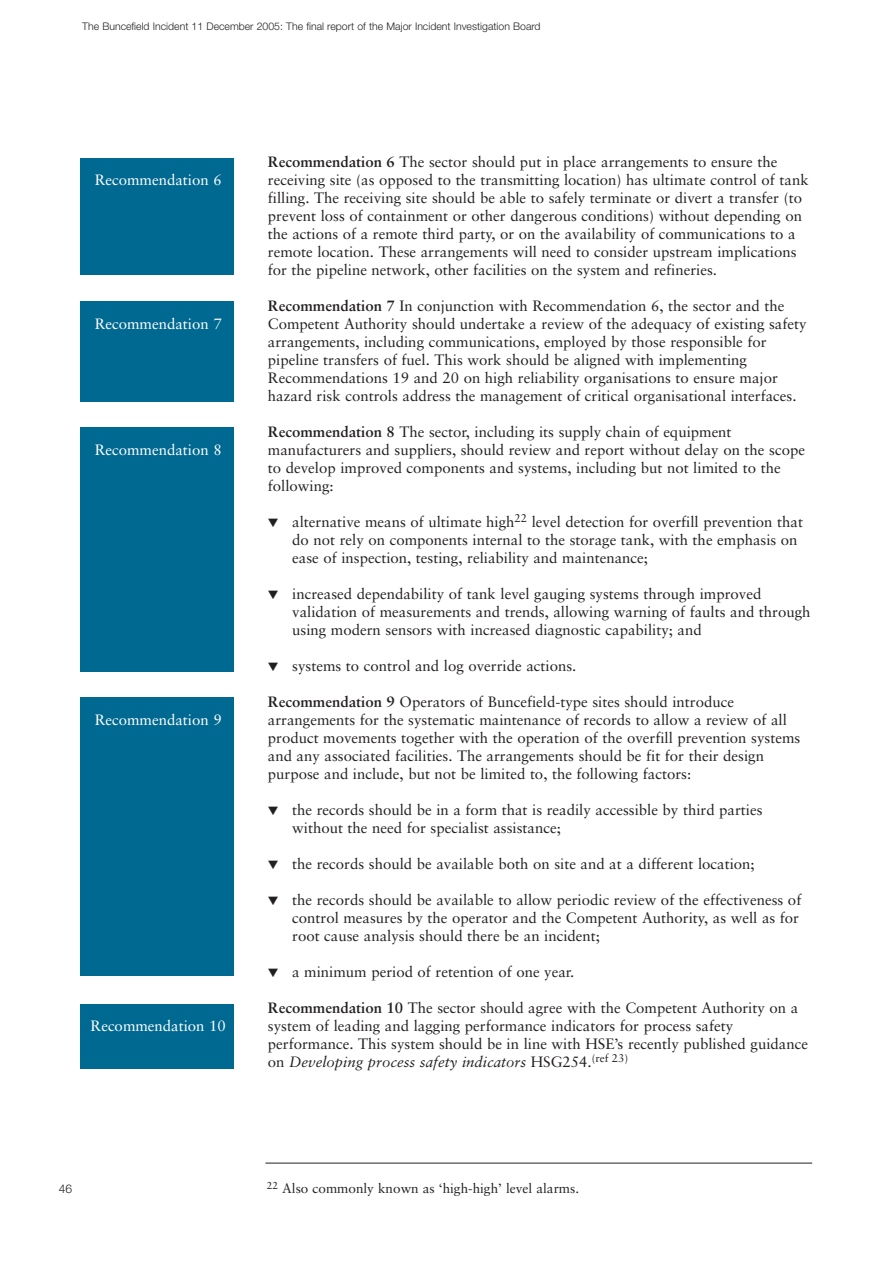
<style>
.page{position:relative;width:893px;height:1263px;background:#fff}
.page>*{position:absolute;margin:0;border:0;box-sizing:border-box;transform-origin:0 0}
.t1{font:15px/18px "Sabon";color:#231f20}
.t2{font:15px "Sabon";color:#fff}
.t3{font:13.5px "Sabon";color:#231f20}
.t4{font:300 12px "Helvetica Neue";color:#231f20}
.t5{font:300 10.5px "Helvetica Neue";color:#231f20}
.s1{font-weight:700}
.s2{font-style:italic}
</style>
<div class="page">
<hr style="left:265px;top:1163px;width:547px;height:1px;background:#231f20">
<div style="left:81px;top:158px;width:153px;height:117px;background:#006991"></div>
<div style="left:81px;top:302px;width:153px;height:100px;background:#006991"></div>
<div style="left:81px;top:427px;width:153px;height:245px;background:#006991"></div>
<div style="left:81px;top:697px;width:153px;height:279px;background:#006991"></div>
<div style="left:81px;top:1004px;width:153px;height:64px;background:#006991"></div>
<p class="t5" style="left:82px;top:23px;width:460px">The Buncefield Incident 11 December 2005: The final report of the Major Incident Investigation Board</p>
<p class="t2" style="left:95px;top:173px;width:129px">Recommendation 6</p>
<p class="t2" style="left:95px;top:317px;width:129px">Recommendation 7</p>
<p class="t2" style="left:95px;top:443px;width:129px">Recommendation 8</p>
<p class="t2" style="left:95px;top:713px;width:129px">Recommendation 9</p>
<p class="t2" style="left:91px;top:1019px;width:137px">Recommendation 10</p>
<p class="t1" style="left:268px;top:154px;width:542px"><span class="s1">Recommendation 6</span> The sector should put in place arrangements to ensure the receiving site (as opposed to the transmitting location) has ultimate control of tank filling. The receiving site should be able to safely terminate or divert a transfer (to prevent loss of containment or other dangerous conditions) without depending on the actions of a remote third party, or on the availability of communications to a remote location. These arrangements will need to consider upstream implications for the pipeline network, other facilities on the system and refineries.</p>
<p class="t1" style="left:268px;top:298px;width:540px"><span class="s1">Recommendation 7</span> In conjunction with Recommendation 6, the sector and the Competent Authority should undertake a review of the adequacy of existing safety arrangements, including communications, employed by those responsible for pipeline transfers of fuel. This work should be aligned with implementing Recommendations 19 and 20 on high reliability organisations to ensure major hazard risk controls address the management of critical organisational interfaces.</p>
<p class="t1" style="left:268px;top:424px;width:539px"><span class="s1">Recommendation 8</span> The sector, including its supply chain of equipment manufacturers and suppliers, should review and report without delay on the scope to develop improved components and systems, including but not limited to the following:</p>
<p class="t1" style="left:292px;top:514px;width:512px;text-indent:-24px">▼ alternative means of ultimate high<sup>22</sup> level detection for overfill prevention that do not rely on components internal to the storage tank, with the emphasis on ease of inspection, testing, reliability and maintenance;</p>
<p class="t1" style="left:292px;top:586px;width:520px;text-indent:-24px">▼ increased dependability of tank level gauging systems through improved validation of measurements and trends, allowing warning of faults and through using modern sensors with increased diagnostic capability; and</p>
<p class="t1" style="left:268px;top:658px;width:310px">▼ systems to control and log override actions.</p>
<p class="t1" style="left:268px;top:694px;width:534px"><span class="s1">Recommendation 9</span> Operators of Buncefield-type sites should introduce arrangements for the systematic maintenance of records to allow a review of all product movements together with the operation of the overfill prevention systems and any associated facilities. The arrangements should be fit for their design purpose and include, but not be limited to, the following factors:</p>
<p class="t1" style="left:292px;top:802px;width:472px;text-indent:-24px">▼ the records should be in a form that is readily accessible by third parties without the need for specialist assistance;</p>
<p class="t1" style="left:268px;top:856px;width:488px">▼ the records should be available both on site and at a different location;</p>
<p class="t1" style="left:292px;top:892px;width:511px;text-indent:-24px">▼ the records should be available to allow periodic review of the effectiveness of control measures by the operator and the Competent Authority, as well as for root cause analysis should there be an incident;</p>
<p class="t1" style="left:268px;top:964px;width:308px">▼ a minimum period of retention of one year.</p>
<p class="t1" style="left:268px;top:1000px;width:542px"><span class="s1">Recommendation 10</span> The sector should agree with the Competent Authority on a system of leading and lagging performance indicators for process safety performance. This system should be in line with HSE’s recently published guidance on <span class="s2">Developing process safety indicators</span> HSG254.<sup>(ref</sup> <sup>23)</sup></p>
<p class="t4" style="left:59px;top:1184px;width:15px">46</p>
<p class="t3" style="left:267px;top:1183px;width:314px"><sup>22</sup> Also commonly known as ‘high-high’ level alarms.</p>
</div>
